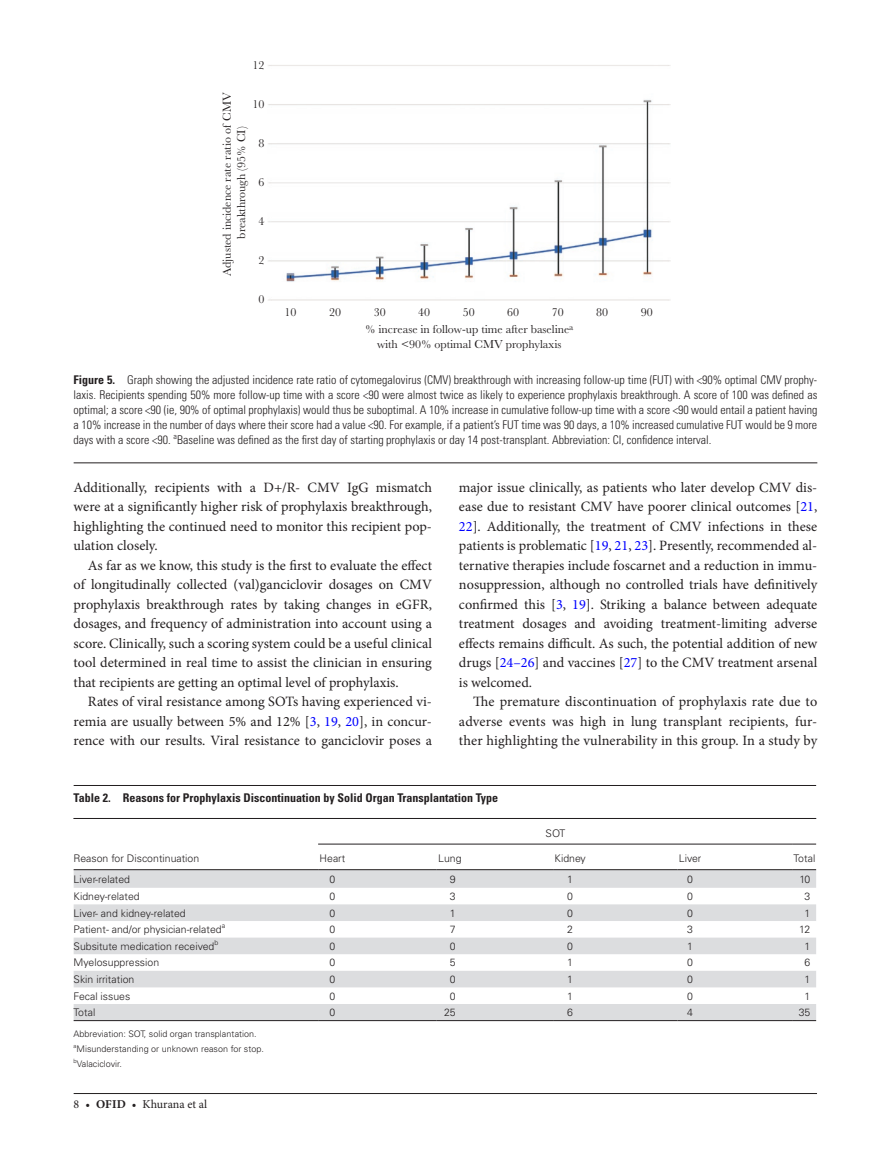
<style>
.page{position:relative;width:891px;height:1174px;background:#fff}
.page>*{position:absolute;margin:0;border:0;box-sizing:border-box;transform-origin:0 0}
.t1{font:14.25px/19.5px "Minion Pro";color:#231f20;text-align:justify}
.t2{font:300 condensed 12px/15px "Univers LT Std";color:#231f20;text-align:justify}
.t3{font:12px/14.4px "Baskerville MT Std";color:#231f20;text-align:center}
.t4{font:700 condensed 12px "Univers LT Std";color:#231f20}
.t5{font:12px "Minion Pro";color:#231f20}
.t6{font:300 10.5px "Univers LT Std";color:#231f20}
.t7{font:300 9px/15px "Univers LT Std";color:#231f20}
.t8{font:300 condensed 7.95px "Univers LT Std";color:#231f20}
.s1{font-weight:700}
.s2{color:#00f}
</style>
<div class="page">
<hr style="left:74px;top:1093px;width:743px;height:1px;background:#231f20">
<hr style="left:74px;top:785px;width:742px;height:1px;background:#231f20">
<svg style="left:74px;top:870px;width:742px;height:150px;fill:#dcdddf"></svg>
<hr style="left:318px;top:818px;width:119px;height:1px;background:#231f20">
<hr style="left:437px;top:818px;width:116px;height:1px;background:#231f20">
<hr style="left:553px;top:818px;width:124px;height:1px;background:#231f20">
<hr style="left:677px;top:818px;width:116px;height:1px;background:#231f20">
<svg style="left:793px;top:818px;width:23px;height:1px"></svg>
<hr style="left:318px;top:869px;width:119px;height:1px;background:#231f20">
<hr style="left:437px;top:869px;width:116px;height:1px;background:#231f20">
<hr style="left:553px;top:869px;width:124px;height:1px;background:#231f20">
<hr style="left:677px;top:869px;width:116px;height:1px;background:#231f20">
<svg style="left:793px;top:844px;width:23px;height:1px"></svg>
<svg style="left:793px;top:869px;width:23px;height:1px"></svg>
<hr style="left:74px;top:1020px;width:244px;height:1px;background:#231f20">
<hr style="left:318px;top:1020px;width:119px;height:1px;background:#231f20">
<hr style="left:437px;top:1020px;width:116px;height:1px;background:#231f20">
<hr style="left:553px;top:1020px;width:124px;height:1px;background:#231f20">
<hr style="left:677px;top:1020px;width:116px;height:1px;background:#231f20">
<svg style="left:793px;top:1020px;width:23px;height:1px"></svg>
<hr style="left:74px;top:818px;width:244px;height:1px;background:#231f20">
<hr style="left:74px;top:869px;width:244px;height:1px;background:#231f20">
<hr style="left:318px;top:844px;width:475px;height:1px;background:#231f20">
<hr style="left:74px;top:462px;width:743px;height:1px;background:#231f20">
<img style="left:268px;top:65px;width:402px;height:235px">
<p class="t3" style="left:253px;top:58px;width:13px">12</p>
<p class="t3" style="left:253px;top:97px;width:13px">10</p>
<p class="t3" style="left:220px;top:276px;width:185px;rotate:-90deg">Adjusted incidence rate ratio of CMV breakthrough (95% CI)</p>
<p class="t3" style="left:259px;top:136px;width:7px">8</p>
<p class="t3" style="left:259px;top:175px;width:7px">6</p>
<p class="t3" style="left:259px;top:214px;width:7px">4</p>
<p class="t3" style="left:259px;top:253px;width:7px">2</p>
<p class="t3" style="left:259px;top:292px;width:7px">0</p>
<p class="t3" style="left:285px;top:304px;width:13px">10</p>
<p class="t3" style="left:329px;top:304px;width:13px">20</p>
<p class="t3" style="left:374px;top:304px;width:14px">30</p>
<p class="t3" style="left:418px;top:304px;width:13px">40</p>
<p class="t3" style="left:463px;top:304px;width:13px">50</p>
<p class="t3" style="left:507px;top:304px;width:13px">60</p>
<p class="t3" style="left:552px;top:304px;width:13px">70</p>
<p class="t3" style="left:596px;top:304px;width:13px">80</p>
<p class="t3" style="left:641px;top:304px;width:13px">90</p>
<p class="t3" style="left:365px;top:322px;width:210px">% increase in follow-up time after baseline<sup>a </sup>with &lt;90% optimal CMV prophylaxis</p>
<p class="t2" style="left:74px;top:373px;width:745px"><span class="s1">Figure 5.</span> Graph showing the adjusted incidence rate ratio of cytomegalovirus (CMV) breakthrough with increasing follow-up time (FUT) with &lt;90% optimal CMV prophy&shy;laxis. Recipients spending 50% more follow-up time with a score &lt;90 were almost twice as likely to experience prophylaxis breakthrough. A score of 100 was defined as optimal; a score &lt;90 (ie, 90% of optimal prophylaxis) would thus be suboptimal. A 10% increase in cumulative follow-up time with a score &lt;90 would entail a patient having a 10% increase in the number of days where their score had a value &lt;90. For example, if a patient’s FUT time was 90 days, a 10% increased cumulative FUT would be 9 more days with a score &lt;90.</p>
<p class="t8" style="left:174px;top:431px;width:5px">a</p>
<p class="t2" style="left:177px;top:433px;width:536px">Baseline was defined as the first day of starting prophylaxis or day 14 post-transplant. Abbreviation: CI, confidence interval.</p>
<p class="t1" style="left:74px;top:478px;width:360px">Additionally, recipients with a D+/R- CMV IgG mismatch were at a significantly higher risk of prophylaxis breakthrough, highlighting the continued need to monitor this recipient pop&shy;ulation closely.</p>
<p class="t1" style="left:74px;top:556px;width:360px;text-indent:14px">As far as we know, this study is the first to evaluate the effect of longitudinally collected (val)ganciclovir dosages on CMV prophylaxis breakthrough rates by taking changes in eGFR, dosages, and frequency of administration into account using a score. Clinically, such a scoring system could be a useful clinical tool determined in real time to assist the clinician in ensuring that recipients are getting an optimal level of prophylaxis.</p>
<p class="t1" style="left:74px;top:692px;width:360px;text-indent:14px">Rates of viral resistance among SOTs having experienced vi&shy;remia are usually between 5% and 12% [<span class="s2">3</span>, <span class="s2">19</span>, <span class="s2">20</span>], in concur&shy;rence with our results. Viral resistance to ganciclovir poses a</p>
<p class="t1" style="left:459px;top:478px;width:360px">major issue clinically, as patients who later develop CMV dis&shy;ease due to resistant CMV have poorer clinical outcomes [<span class="s2">21</span>, <span class="s2">22</span>]. Additionally, the treatment of CMV infections in these patients is problematic [<span class="s2">19</span>, <span class="s2">21</span>, <span class="s2">23</span>]. Presently, recommended al&shy;ternative therapies include foscarnet and a reduction in immu&shy;nosuppression, although no controlled trials have definitively confirmed this [<span class="s2">3</span>, <span class="s2">19</span>]. Striking a balance between adequate treatment dosages and avoiding treatment-limiting adverse effects remains difficult. As such, the potential addition of new drugs [<span class="s2">24–26</span>] and vaccines [<span class="s2">27</span>] to the CMV treatment arsenal is welcomed.</p>
<p class="t1" style="left:459px;top:692px;width:360px;text-indent:14px">The premature discontinuation of prophylaxis rate due to adverse events was high in lung transplant recipients, fur&shy;ther highlighting the vulnerability in this group. In a study by</p>
<p class="t4" style="left:74px;top:791px;width:426px">Table 2. Reasons for Prophylaxis Discontinuation by Solid Organ Transplantation Type</p>
<p class="t6" style="left:546px;top:827px;width:21px">SOT</p>
<p class="t6" style="left:74px;top:852px;width:127px">Reason for Discontinuation</p>
<p class="t6" style="left:320px;top:852px;width:27px">Heart</p>
<p class="t6" style="left:438px;top:852px;width:25px">Lung</p>
<p class="t6" style="left:555px;top:852px;width:33px">Kidney</p>
<p class="t6" style="left:679px;top:852px;width:24px">Liver</p>
<p class="t6" style="left:794px;top:852px;width:23px">Total</p>
<p class="t6" style="left:74px;top:873px;width:58px">Liver-related</p>
<p class="t6" style="left:330px;top:873px;width:7px">0</p>
<p class="t6" style="left:450px;top:873px;width:7px">9</p>
<p class="t6" style="left:567px;top:873px;width:7px">1</p>
<p class="t6" style="left:687px;top:873px;width:7px">0</p>
<p class="t6" style="left:799px;top:873px;width:12px">10</p>
<p class="t6" style="left:74px;top:890px;width:68px">Kidney-related</p>
<p class="t6" style="left:330px;top:890px;width:7px">0</p>
<p class="t6" style="left:450px;top:890px;width:7px">3</p>
<p class="t6" style="left:567px;top:890px;width:7px">0</p>
<p class="t6" style="left:687px;top:890px;width:7px">0</p>
<p class="t6" style="left:805px;top:890px;width:7px">3</p>
<p class="t6" style="left:74px;top:906px;width:114px">Liver- and kidney-related</p>
<p class="t6" style="left:330px;top:906px;width:7px">0</p>
<p class="t6" style="left:450px;top:906px;width:7px">1</p>
<p class="t6" style="left:567px;top:906px;width:7px">0</p>
<p class="t6" style="left:687px;top:906px;width:7px">0</p>
<p class="t6" style="left:805px;top:906px;width:7px">1</p>
<p class="t6" style="left:74px;top:923px;width:153px">Patient- and/or physician-related<sup>a</sup></p>
<p class="t6" style="left:330px;top:923px;width:7px">0</p>
<p class="t6" style="left:450px;top:923px;width:7px">7</p>
<p class="t6" style="left:567px;top:923px;width:7px">2</p>
<p class="t6" style="left:687px;top:923px;width:7px">3</p>
<p class="t6" style="left:799px;top:923px;width:13px">12</p>
<p class="t6" style="left:74px;top:940px;width:146px">Subsitute medication received<sup>b</sup></p>
<p class="t6" style="left:330px;top:940px;width:7px">0</p>
<p class="t6" style="left:450px;top:940px;width:7px">0</p>
<p class="t6" style="left:567px;top:940px;width:7px">0</p>
<p class="t6" style="left:687px;top:940px;width:7px">1</p>
<p class="t6" style="left:805px;top:940px;width:7px">1</p>
<p class="t6" style="left:74px;top:956px;width:87px">Myelosuppression</p>
<p class="t6" style="left:330px;top:956px;width:7px">0</p>
<p class="t6" style="left:450px;top:956px;width:7px">5</p>
<p class="t6" style="left:567px;top:956px;width:7px">1</p>
<p class="t6" style="left:687px;top:956px;width:7px">0</p>
<p class="t6" style="left:805px;top:956px;width:7px">6</p>
<p class="t6" style="left:74px;top:973px;width:62px">Skin irritation</p>
<p class="t6" style="left:330px;top:973px;width:7px">0</p>
<p class="t6" style="left:450px;top:973px;width:7px">0</p>
<p class="t6" style="left:567px;top:973px;width:7px">1</p>
<p class="t6" style="left:687px;top:973px;width:7px">0</p>
<p class="t6" style="left:805px;top:973px;width:7px">1</p>
<p class="t6" style="left:74px;top:989px;width:58px">Fecal issues</p>
<p class="t6" style="left:330px;top:989px;width:7px">0</p>
<p class="t6" style="left:450px;top:989px;width:7px">0</p>
<p class="t6" style="left:567px;top:989px;width:7px">1</p>
<p class="t6" style="left:687px;top:989px;width:7px">0</p>
<p class="t6" style="left:805px;top:989px;width:7px">1</p>
<p class="t6" style="left:74px;top:1006px;width:23px">Total</p>
<p class="t6" style="left:330px;top:1006px;width:7px">0</p>
<p class="t6" style="left:444px;top:1006px;width:13px">25</p>
<p class="t6" style="left:567px;top:1006px;width:7px">6</p>
<p class="t6" style="left:687px;top:1006px;width:7px">4</p>
<p class="t6" style="left:799px;top:1006px;width:13px">35</p>
<p class="t7" style="left:74px;top:1027px;width:192px">Abbreviation: SOT, solid organ transplantation. <sup>a</sup>Misunderstanding or unknown reason for stop. <sup>b</sup>Valaciclovir.</p>
<p class="t5" style="left:74px;top:1096px;width:135px">8 • <span class="s1">ofid</span> • Khurana et al</p>
</div>
